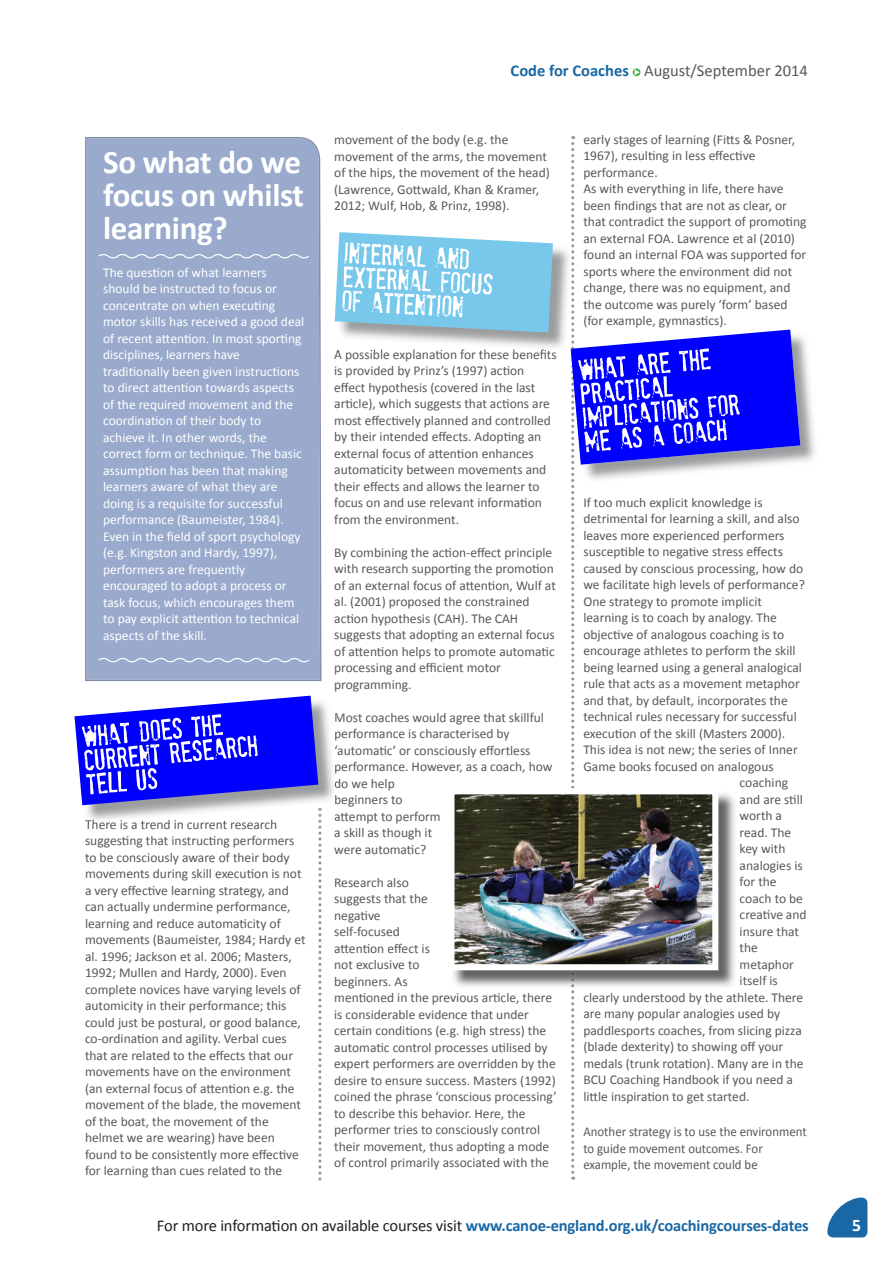
<style>
.page{position:relative;width:893px;height:1263px;background:#fff}
.page>*{position:absolute;margin:0;border:0;box-sizing:border-box;transform-origin:0 0}
.t1{font:700 33px/33px "Calibri";letter-spacing:-.01em;color:#fff;text-align:justify}
.t2{font:700 17.7px "Calibri";color:#fff}
.t3{font:700 16.5px "Calibri";letter-spacing:-.01em;color:#1968a5}
.t4{font:16.5px "Calibri";color:#57585a}
.t5{font:13.5px/16.5px "Calibri";color:#57585a}
.t6{font:13.5px/16.5px "Calibri";color:#fff}
.t7{font:13.5px/16.5px "Calibri";color:#57585a;scale:.95 1}
.s1{font-weight:700;color:#1968a5}
.s2{font-weight:400;color:#231f20}
</style>
<div class="page">
<div style="left:85px;top:137px;width:236px;height:544px;background:#99aacd"></div>
<svg style="left:634px;top:69px;width:6px;height:6px"></svg>
<svg style="left:827px;top:1197px;width:40px;height:40px"></svg>
<img style="left:321px;top:702px;width:14px;height:120px">
<svg style="left:335px;top:713px;width:2px;height:108px"></svg>
<svg style="left:74px;top:696px;width:247px;height:484px"></svg>
<img style="left:800px;top:336px;width:15px;height:126px">
<img style="left:342px;top:248px;width:229px;height:103px">
<img style="left:337px;top:349px;width:220px;height:2px">
<svg style="left:571px;top:136px;width:229px;height:1044px"></svg>
<svg style="left:335px;top:232px;width:218px;height:100px"></svg>
<svg style="left:97px;top:252px;width:213px;height:8px;background:#a9b7d4"></svg>
<svg style="left:97px;top:656px;width:213px;height:8px;background:#a9b7d4"></svg>
<img style="left:453px;top:790px;width:284px;height:199px">
<img style="left:455px;top:795px;width:256px;height:168px">
<div style="left:448px;top:788px;width:270px;height:182px;border:6px solid #fff"></div>
<h1 class="t1" style="left:103px;top:146px;width:202px">So what do we focus on whilst learning?</h1>
<p class="t6" style="left:103px;top:264px;width:203px">The question of what learners should be instructed to focus or concentrate on when executing motor skills has received a good deal of recent attention. In most sporting disciplines, learners have traditionally been given instructions to direct attention towards aspects of the required movement and the coordination of their body to achieve it. In other words, the correct form or technique. The basic assumption has been that making learners aware of what they are doing is a requisite for successful performance (Baumeister, 1984).<br>Even in the field of sport psychology (e.g. Kingston and Hardy, 1997), performers are frequently encouraged to adopt a process or task focus, which encourages them to pay explicit attention to technical aspects of the skill.</p>
<p class="t5" style="left:85px;top:816px;width:222px">There is a trend in current research suggesting that instructing performers to be consciously aware of their body movements during skill execution is not a very effective learning strategy, and can actually undermine performance, learning and reduce automaticity of movements (Baumeister, 1984; Hardy et al. 1996; Jackson et al. 2006; Masters, 1992; Mullen and Hardy, 2000). Even complete novices have varying levels of automicity in their performance; this could just be postural, or good balance, co-ordination and agility. Verbal cues that are related to the effects that our movements have on the environment (an external focus of attention e.g. the movement of the blade, the movement of the boat, the movement of the helmet we are wearing) have been found to be consistently more effective for learning than cues related to the</p>
<p class="t4" style="left:511px;top:60px;width:299px"><span class="s1">Code for Coaches</span> August/September 2014</p>
<p class="t5" style="left:334px;top:131px;width:217px">movement of the body (e.g. the movement of the arms, the movement of the hips, the movement of the head) (Lawrence, Gottwald, Khan &amp; Kramer, 2012; Wulf, Hob, &amp; Prinz, 1998).</p>
<p class="t5" style="left:334px;top:346px;width:224px">A possible explanation for these benefits is provided by Prinz’s (1997) action effect hypothesis (covered in the last article), which suggests that actions are most effectively planned and controlled by their intended effects. Adopting an external focus of attention enhances automaticity between movements and their effects and allows the learner to focus on and use relevant information from the environment.</p>
<p class="t5" style="left:334px;top:544px;width:223px">By combining the action-effect principle with research supporting the promotion of an external focus of attention, Wulf at al. (2001) proposed the constrained action hypothesis (CAH). The CAH suggests that adopting an external focus of attention helps to promote automatic processing and efficient motor programming.</p>
<p class="t5" style="left:334px;top:709px;width:220px">Most coaches would agree that skillful performance is characterised by ‘automatic’ or consciously effortless performance. However, as a coach, how do we help<br>beginners to<br>attempt to perform<br>a skill as though it<br>were automatic?</p>
<p class="t5" style="left:334px;top:874px;width:224px">Research also<br>suggests that the<br>negative<br>self-focused<br>attention effect is<br>not exclusive to<br>beginners. As<br>mentioned in the previous article, there is considerable evidence that under certain conditions (e.g. high stress) the automatic control processes utilised by expert performers are overridden by the desire to ensure success. Masters (1992) coined the phrase ‘conscious processing’ to describe this behavior. Here, the performer tries to consciously control their movement, thus adopting a mode of control primarily associated with the</p>
<p class="t5" style="left:583px;top:131px;width:225px">early stages of learning (Fitts &amp; Posner, 1967), resulting in less effective performance.<br>As with everything in life, there have been findings that are not as clear, or that contradict the support of promoting an external FOA. Lawrence et al (2010) found an internal FOA was supported for sports where the environment did not change, there was no equipment, and the outcome was purely ‘form’ based (for example, gymnastics).</p>
<p class="t5" style="left:583px;top:494px;width:181px">If too much explicit knowledge is</p>
<p class="t5" style="left:583px;top:511px;width:218px">detrimental for learning a skill, and also</p>
<p class="t5" style="left:583px;top:527px;width:203px">leaves more experienced performers</p>
<p class="t5" style="left:583px;top:544px;width:201px">susceptible to negative stress effects</p>
<p class="t5" style="left:583px;top:560px;width:221px">caused by conscious processing, how do</p>
<p class="t5" style="left:583px;top:577px;width:223px">we facilitate high levels of performance?</p>
<p class="t5" style="left:583px;top:593px;width:180px">One strategy to promote implicit</p>
<p class="t5" style="left:583px;top:610px;width:195px">learning is to coach by analogy. The</p>
<p class="t5" style="left:583px;top:626px;width:202px">objective of analogous coaching is to</p>
<p class="t5" style="left:583px;top:643px;width:214px">encourage athletes to perform the skill</p>
<p class="t5" style="left:583px;top:659px;width:220px">being learned using a general analogical</p>
<p class="t5" style="left:583px;top:676px;width:218px">rule that acts as a movement metaphor</p>
<p class="t5" style="left:583px;top:692px;width:206px">and that, by default, incorporates the</p>
<p class="t5" style="left:583px;top:709px;width:215px">technical rules necessary for successful</p>
<p class="t5" style="left:583px;top:725px;width:203px">execution of the skill (Masters 2000).</p>
<p class="t5" style="left:583px;top:742px;width:216px">This idea is not new; the series of Inner</p>
<p class="t5" style="left:583px;top:758px;width:192px">Game books focused on analogous</p>
<p class="t5" style="left:740px;top:775px;width:50px">coaching</p>
<p class="t5" style="left:740px;top:791px;width:65px">and are still</p>
<p class="t5" style="left:740px;top:808px;width:44px">worth a</p>
<p class="t5" style="left:740px;top:824px;width:53px">read. The</p>
<p class="t5" style="left:740px;top:841px;width:47px">key with</p>
<p class="t5" style="left:740px;top:857px;width:65px">analogies is</p>
<p class="t5" style="left:740px;top:874px;width:39px">for the</p>
<p class="t5" style="left:740px;top:890px;width:65px">coach to be</p>
<p class="t5" style="left:740px;top:907px;width:68px">creative and</p>
<p class="t5" style="left:740px;top:923px;width:61px">insure that</p>
<p class="t5" style="left:740px;top:940px;width:20px">the</p>
<p class="t5" style="left:740px;top:956px;width:56px">metaphor</p>
<p class="t5" style="left:740px;top:973px;width:40px">itself is</p>
<p class="t5" style="left:583px;top:989px;width:221px">clearly understood by the athlete. There</p>
<p class="t5" style="left:583px;top:1006px;width:198px">are many popular analogies used by</p>
<p class="t5" style="left:583px;top:1022px;width:220px">paddlesports coaches, from slicing pizza</p>
<p class="t5" style="left:583px;top:1039px;width:201px">(blade dexterity) to showing off your</p>
<p class="t5" style="left:583px;top:1055px;width:222px">medals (trunk rotation). Many are in the</p>
<p class="t5" style="left:583px;top:1072px;width:211px">BCU Coaching Handbook if you need a</p>
<p class="t5" style="left:583px;top:1088px;width:168px">little inspiration to get started.</p>
<p class="t7" style="left:583px;top:1124px;width:236px">Another strategy is to use the environment to guide movement outcomes. For example, the movement could be</p>
<p class="t3" style="left:157px;top:1215px;width:653px"><span class="s2">For more information on available courses visit</span> www.canoe-england.org.uk/coachingcourses-dates</p>
<h2 class="t2" style="left:852px;top:1213px;width:10px">5</h2>
</div>
